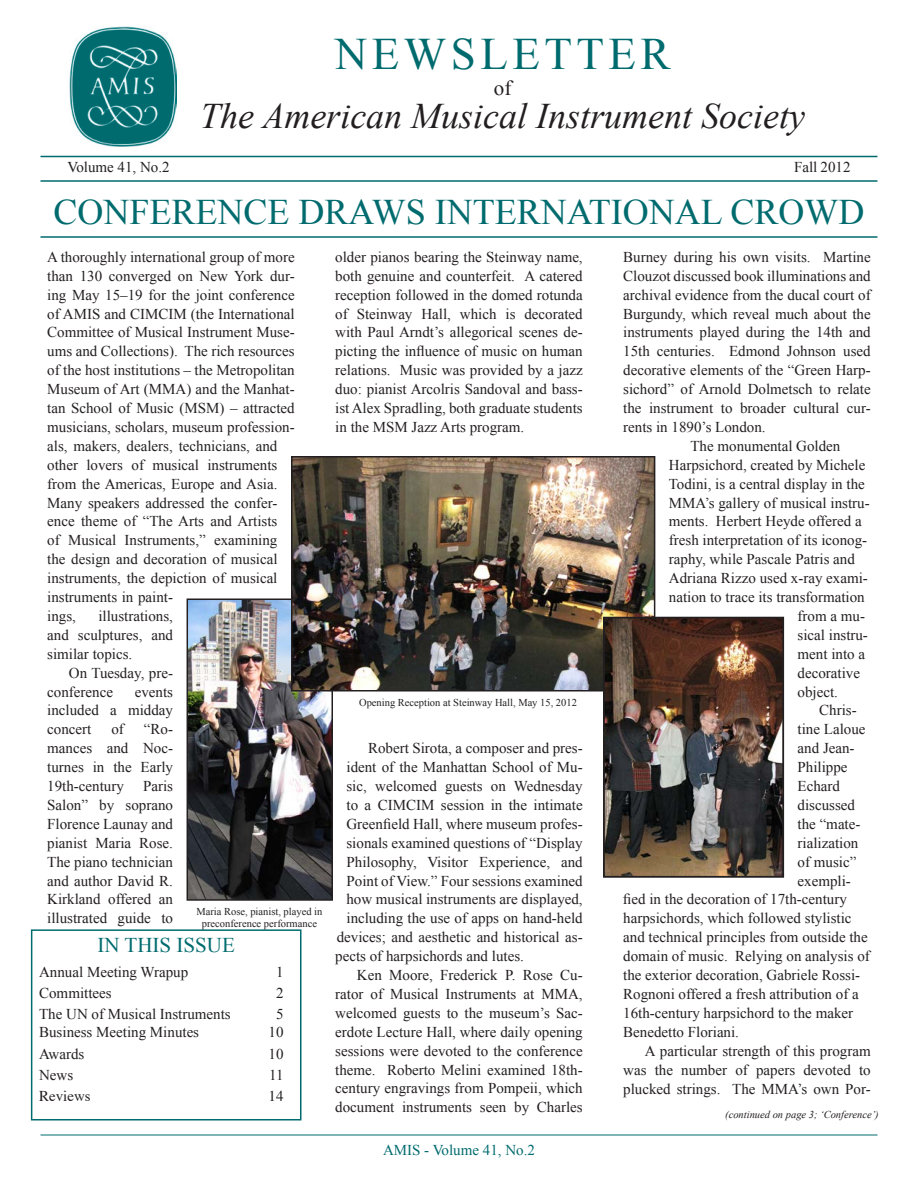
<style>
.page{position:relative;width:918px;height:1188px;background:#fff}
.page>*{position:absolute;margin:0;border:0;box-sizing:border-box;transform-origin:0 0}
.t1{font:45px "Times New Roman";letter-spacing:.1em;color:#006b6e}
.t2{font:italic 36px "Times New Roman";color:#231f20}
.Major_Section_Header{font:36px "Times New Roman";color:#006b6e}
.t3{font:21px "Times New Roman";color:#006b6e}
.t4{font:21px "Times New Roman";color:#231f20}
.Article_Credit{font:15px/18.9px "Times New Roman";color:#231f20;text-align:justify}
.TOC_body_text{font:15px "Times New Roman";color:#231f20}
.t5{font:15px "Times New Roman";color:#006b6e}
.TOC_body_text-2{font:15px "Times";color:#231f20}
.Photo_caption{font:10.5px/12.6px "Times New Roman";color:#231f20;text-align:center}
.Photo_caption-2{font:italic 10.5px "Times New Roman";color:#231f20}
</style>
<div class="page">
<img style="left:69px;top:27px;width:108px;height:120px">
<hr style="left:40px;top:156px;width:838px;height:1px;background:#006b6e">
<hr style="left:40px;top:180px;width:838px;height:2px;background:#006b6e">
<div style="left:31px;top:929px;width:271px;height:191px;border:2px solid #006b6e"></div>
<hr style="left:40px;top:236px;width:838px;height:2px;background:#006b6e">
<hr style="left:40px;top:1135px;width:838px;height:1px;background:#006b6e">
<img style="left:190px;top:601px;width:140px;height:297px">
<div style="left:187px;top:598px;width:146px;height:303px;border:2px solid #231f20"></div>
<img style="left:294px;top:459px;width:358px;height:230px">
<div style="left:291px;top:456px;width:364px;height:236px;border:2px solid #231f20"></div>
<img style="left:606px;top:620px;width:175px;height:255px">
<div style="left:603px;top:617px;width:181px;height:261px;border:2px solid #231f20"></div>
<p class="t1" style="left:335px;top:24px;width:337px">NEWSLETTER</p>
<p class="t4" style="left:494px;top:74px;width:19px">of</p>
<p class="t2" style="left:200px;top:91px;width:607px">The American Musical Instrument Society</p>
<p class="Article_Credit" style="left:68px;top:158px;width:104px">Volume 41, No.2</p>
<p class="Article_Credit" style="left:794px;top:158px;width:58px">Fall 2012</p>
<p class="Major_Section_Header" style="left:54px;top:188px;width:812px">CONFERENCE DRAWS INTERNATIONAL CROWD</p>
<p class="Article_Credit" style="left:47px;top:247px;width:249px;text-align:left">A thoroughly international group of more than 130 converged on New York dur&shy;ing May 15–19 for the joint conference of AMIS and CIMCIM (the International Committee of Musical Instrument Muse&shy;ums and Collections). The rich resources of the host institutions – the Metropolitan Museum of Art (MMA) and the Manhat&shy;tan School of Music (MSM) – attracted musicians, scholars, museum profession&shy;als, makers, dealers, technicians, and other lovers of musical instruments from the Americas, Europe and Asia.<br>Many speakers addressed the confer&shy;ence theme of “The Arts and Artists<br>of Musical Instruments,” examining the design and decoration of musical instruments, the depiction of musical instruments in paint-<br>ings,</p>
<p class="Article_Credit" style="left:47px;top:606px;width:127px;text-indent:51px">illustrations, and sculptures, and similar topics.</p>
<p class="Article_Credit" style="left:47px;top:663px;width:127px;text-indent:22px">On Tuesday, pre&shy;conference</p>
<p class="Article_Credit" style="left:47px;top:682px;width:127px;text-indent:87px">events included a midday concert</p>
<p class="Article_Credit" style="left:111px;top:720px;width:14px">of</p>
<p class="Article_Credit" style="left:47px;top:720px;width:127px;text-indent:97px">“Ro&shy;mances and Noc&shy;turnes in the Early 19th-century</p>
<p class="Article_Credit" style="left:47px;top:776px;width:127px;text-indent:96px">Paris Salon” by soprano Florence Launay and pianist Maria Rose.<br>The piano technician and author David R.<br>Kirkland offered an illustrated guide to</p>
<p class="Photo_caption" style="left:196px;top:905px;width:127px">Maria Rose, pianist, played in preconference performance</p>
<p class="t3" style="left:98px;top:931px;width:139px">IN THIS ISSUE</p>
<p class="TOC_body_text" style="left:39px;top:962px;width:151px">Annual Meeting Wrapup</p>
<p class="TOC_body_text" style="left:276px;top:962px;width:9px">1</p>
<p class="TOC_body_text" style="left:39px;top:983px;width:74px">Committees</p>
<p class="TOC_body_text" style="left:276px;top:983px;width:9px">2</p>
<p class="TOC_body_text" style="left:39px;top:1004px;width:193px">The UN of Musical Instruments</p>
<p class="TOC_body_text" style="left:276px;top:1004px;width:9px">5</p>
<p class="TOC_body_text" style="left:39px;top:1022px;width:162px">Business Meeting Minutes</p>
<p class="TOC_body_text" style="left:269px;top:1022px;width:16px">10</p>
<p class="TOC_body_text" style="left:39px;top:1044px;width:47px">Awards</p>
<p class="TOC_body_text" style="left:269px;top:1044px;width:16px">10</p>
<p class="TOC_body_text" style="left:39px;top:1065px;width:36px">News</p>
<p class="TOC_body_text" style="left:269px;top:1065px;width:16px">11</p>
<p class="TOC_body_text-2" style="left:39px;top:1082px;width:53px">Reviews</p>
<p class="TOC_body_text-2" style="left:269px;top:1082px;width:16px">14</p>
<p class="Article_Credit" style="left:335px;top:247px;width:249px">older pianos bearing the Steinway name, both genuine and counterfeit. A catered reception followed in the domed rotunda of Steinway Hall, which is decorated with Paul Arndt’s allegorical scenes de&shy;picting the influence of music on human relations. Music was provided by a jazz duo: pianist Arcolris Sandoval and bass&shy;ist Alex Spradling, both graduate students in the MSM Jazz Arts program.</p>
<p class="Photo_caption" style="left:359px;top:696px;width:219px">Opening Reception at Steinway Hall, May 15, 2012</p>
<p class="Article_Credit" style="left:368px;top:739px;width:216px">Robert Sirota, a composer and pres-</p>
<p class="Article_Credit" style="left:346px;top:757px;width:238px">ident of the Manhattan School of Mu-</p>
<p class="Article_Credit" style="left:346px;top:776px;width:238px">sic, welcomed guests on Wednesday</p>
<p class="Article_Credit" style="left:346px;top:795px;width:238px">to a CIMCIM session in the intimate</p>
<p class="Article_Credit" style="left:346px;top:814px;width:238px">Greenfield Hall, where museum profes-</p>
<p class="Article_Credit" style="left:346px;top:833px;width:238px">sionals examined questions of “Display</p>
<p class="Article_Credit" style="left:346px;top:852px;width:238px">Philosophy, Visitor Experience, and</p>
<p class="Article_Credit" style="left:346px;top:871px;width:238px">Point of View.” Four sessions examined</p>
<p class="Article_Credit" style="left:346px;top:890px;width:238px">how musical instruments are displayed,</p>
<p class="Article_Credit" style="left:346px;top:909px;width:238px">including the use of apps on hand-held</p>
<p class="Article_Credit" style="left:337px;top:928px;width:247px">devices; and aesthetic and historical as-</p>
<p class="Article_Credit" style="left:335px;top:946px;width:190px">pects of harpsichords and lutes.</p>
<p class="Article_Credit" style="left:335px;top:965px;width:249px;text-indent:22px">Ken Moore, Frederick P. Rose Cu&shy;rator of Musical Instruments at MMA, welcomed guests to the museum’s Sac&shy;erdote Lecture Hall, where daily opening sessions were devoted to the conference theme. Roberto Melini examined 18th&shy;century engravings from Pompeii, which document instruments seen by Charles</p>
<p class="t5" style="left:383px;top:1140px;width:153px">AMIS - Volume 41, No.2</p>
<p class="Article_Credit" style="left:623px;top:247px;width:249px">Burney during his own visits. Martine Clouzot discussed book illuminations and archival evidence from the ducal court of Burgundy, which reveal much about the instruments played during the 14th and 15th centuries. Edmond Johnson used decorative elements of the “Green Harp&shy;sichord” of Arnold Dolmetsch to relate the instrument to broader cultural cur&shy;rents in 1890’s London.</p>
<p class="Article_Credit" style="left:690px;top:436px;width:151px">The monumental Golden</p>
<p class="Article_Credit" style="left:669px;top:455px;width:198px">Harpsichord, created by Michele</p>
<p class="Article_Credit" style="left:669px;top:474px;width:198px">Todini, is a central display in the</p>
<p class="Article_Credit" style="left:669px;top:493px;width:202px">MMA’s gallery of musical instru-</p>
<p class="Article_Credit" style="left:669px;top:512px;width:194px">ments. Herbert Heyde offered a</p>
<p class="Article_Credit" style="left:669px;top:531px;width:200px">fresh interpretation of its iconog-</p>
<p class="Article_Credit" style="left:669px;top:550px;width:188px">raphy, while Pascale Patris and</p>
<p class="Article_Credit" style="left:669px;top:568px;width:201px">Adriana Rizzo used x-ray exami-</p>
<p class="Article_Credit" style="left:669px;top:587px;width:197px">nation to trace its transformation</p>
<p class="Article_Credit" style="left:798px;top:606px;width:69px">from a mu-</p>
<p class="Article_Credit" style="left:798px;top:625px;width:72px">sical instru-</p>
<p class="Article_Credit" style="left:798px;top:644px;width:69px">ment into a</p>
<p class="Article_Credit" style="left:798px;top:663px;width:64px">decorative</p>
<p class="Article_Credit" style="left:798px;top:682px;width:42px">object.</p>
<p class="Article_Credit" style="left:819px;top:701px;width:39px">Chris-</p>
<p class="Article_Credit" style="left:798px;top:720px;width:69px">tine Laloue</p>
<p class="Article_Credit" style="left:798px;top:739px;width:59px">and Jean-</p>
<p class="Article_Credit" style="left:798px;top:757px;width:52px">Philippe</p>
<p class="Article_Credit" style="left:798px;top:776px;width:44px">Echard</p>
<p class="Article_Credit" style="left:798px;top:795px;width:59px">discussed</p>
<p class="Article_Credit" style="left:798px;top:814px;width:64px">the “mate-</p>
<p class="Article_Credit" style="left:798px;top:833px;width:62px">rialization</p>
<p class="Article_Credit" style="left:798px;top:852px;width:60px">of music”</p>
<p class="Article_Credit" style="left:798px;top:871px;width:55px">exempli-</p>
<p class="Article_Credit" style="left:623px;top:890px;width:225px">fied in the decoration of 17th-century</p>
<p class="Article_Credit" style="left:623px;top:909px;width:230px">harpsichords, which followed stylistic</p>
<p class="Article_Credit" style="left:623px;top:928px;width:246px">and technical principles from outside the</p>
<p class="Article_Credit" style="left:623px;top:946px;width:248px">domain of music. Relying on analysis of</p>
<p class="Article_Credit" style="left:623px;top:965px;width:239px">the exterior decoration, Gabriele Rossi-</p>
<p class="Article_Credit" style="left:623px;top:984px;width:237px">Rognoni offered a fresh attribution of a</p>
<p class="Article_Credit" style="left:623px;top:1003px;width:231px">16th-century harpsichord to the maker</p>
<p class="Article_Credit" style="left:623px;top:1022px;width:117px">Benedetto Floriani.</p>
<p class="Article_Credit" style="left:623px;top:1041px;width:249px;text-indent:22px">A particular strength of this program was the number of papers devoted to plucked strings. The MMA’s own Por-</p>
<p class="Photo_caption-2" style="left:725px;top:1107px;width:155px">(continued on page 3; ‘Conference’)</p>
</div>
